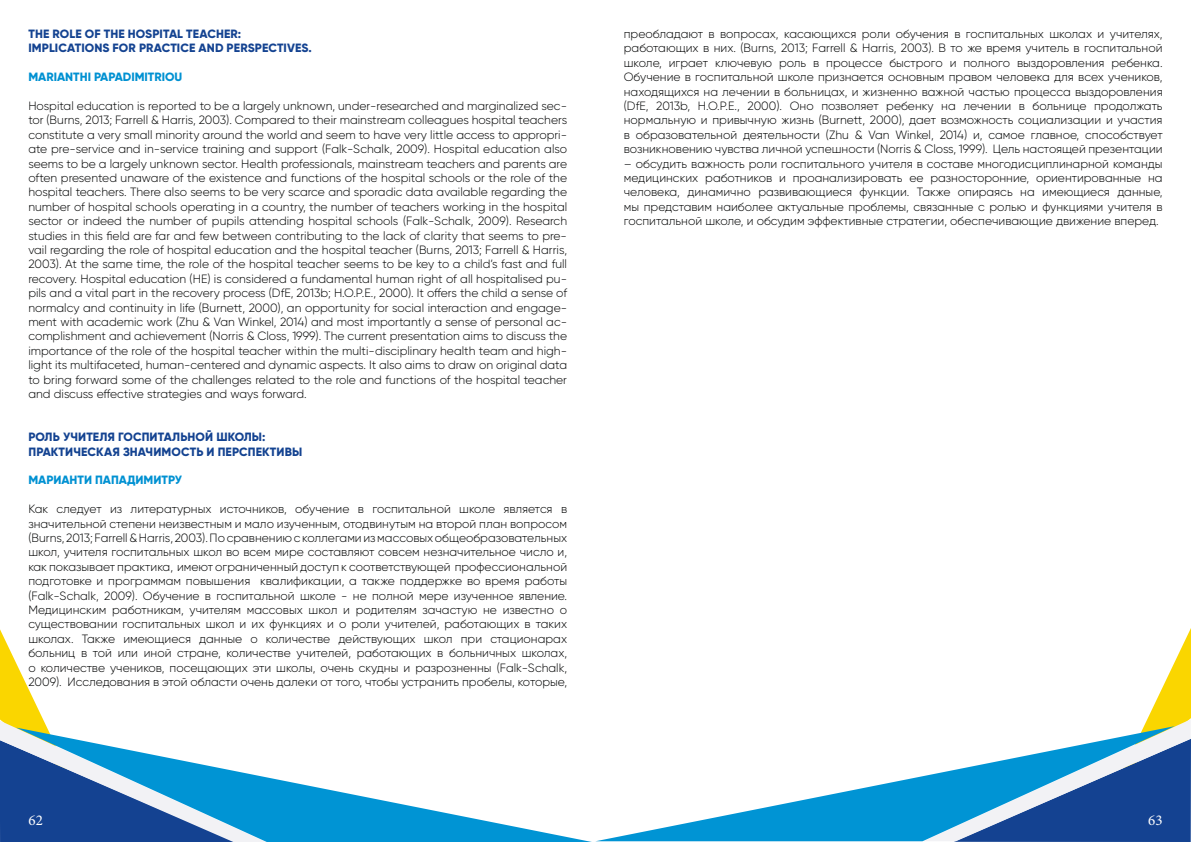
<style>
.page{position:relative;width:1191px;height:842px;background:#fff}
.page>*{position:absolute;margin:0;border:0;box-sizing:border-box;transform-origin:0 0}
.t1{font:15px "Minion Pro";color:#fff}
.t2{font:300 12px/14.4px "Gilroy";color:#010202;text-align:justify}
.t3{font:800 12px/14.4px "Gilroy";letter-spacing:.01em;color:#144391}
.t4{font:800 12px "Gilroy";color:#0091d2}
</style>
<div class="page">
<svg style="left:0;top:629px;width:47px;height:213px"></svg>
<svg style="left:16px;top:727px;width:576px;height:115px"></svg>
<svg style="left:954px;top:628px;width:237px;height:214px"></svg>
<svg style="left:597px;top:726px;width:577px;height:115px"></svg>
<p class="t3" style="left:28px;top:26px;width:285px">THE ROLE OF THE HOSPITAL TEACHER:<br>IMPLICATIONS FOR PRACTICE AND PERSPECTIVES.</p>
<p class="t4" style="left:28px;top:69px;width:155px">MARIANTHI PAPADIMITRIOU</p>
<p class="t2" style="left:28px;top:98px;width:540px">Hospital education is reported to be a largely unknown, under-researched and marginalized sec&shy;tor (Burns, 2013; Farrell &amp; Harris, 2003). Compared to their mainstream colleagues hospital teachers constitute a very small minority around the world and seem to have very little access to appropri&shy;ate pre-service and in-service training and support (Falk-Schalk, 2009). Hospital education also seems to be a largely unknown sector. Health professionals, mainstream teachers and parents are often presented unaware of the existence and functions of the hospital schools or the role of the hospital teachers. There also seems to be very scarce and sporadic data available regarding the number of hospital schools operating in a country, the number of teachers working in the hospital sector or indeed the number of pupils attending hospital schools (Falk-Schalk, 2009). Research studies in this field are far and few between contributing to the lack of clarity that seems to pre&shy;vail regarding the role of hospital education and the hospital teacher (Burns, 2013; Farrell &amp; Harris, 2003). At the same time, the role of the hospital teacher seems to be key to a child’s fast and full recovery. Hospital education (HE) is considered a fundamental human right of all hospitalised pu&shy;pils and a vital part in the recovery process (DfE, 2013b; H.O.P.E., 2000). It offers the child a sense of normalcy and continuity in life (Burnett, 2000), an opportunity for social interaction and engage&shy;ment with academic work (Zhu &amp; Van Winkel, 2014) and most importantly a sense of personal ac&shy;complishment and achievement (Norris &amp; Closs, 1999). The current presentation aims to discuss the importance of the role of the hospital teacher within the multi-disciplinary health team and high&shy;light its multifaceted, human-centered and dynamic aspects. It also aims to draw on original data to bring forward some of the challenges related to the role and functions of the hospital teacher and discuss effective strategies and ways forward.</p>
<p class="t3" style="left:28px;top:430px;width:275px">РОЛЬ УЧИТЕЛЯ ГОСПИТАЛЬНОЙ ШКОЛЫ:<br>ПРАКТИЧЕСКАЯ ЗНАЧИМОСТЬ И ПЕРСПЕКТИВЫ</p>
<p class="t4" style="left:28px;top:473px;width:155px">МАРИАНТИ ПАПАДИМИТРУ</p>
<p class="t2" style="left:28px;top:502px;width:540px">Как следует из литературных источников, обучение в госпитальной школе является в значительной степени неизвестным и мало изученным, отодвинутым на второй план вопросом (Burns, 2013; Farrell &amp; Harris, 2003). По сравнению с коллегами из массовых общеобразовательных школ, учителя госпитальных школ во всем мире составляют совсем незначительное число и, как показывает практика, имеют ограниченный доступ к соответствующей профессиональной подготовке и программам повышения квалификации, а также поддержке во время работы (Falk-Schalk, 2009). Обучение в госпитальной школе - не полной мере изученное явление.<br>Медицинским работникам, учителям массовых школ и родителям зачастую не известно о существовании госпитальных школ и их функциях и о роли учителей, работающих в таких школах. Также имеющиеся данные о количестве действующих школ при стационарах больниц в той или иной стране, количестве учителей, работающих в больничных школах, о количестве учеников, посещающих эти школы, очень скудны и разрозненны (Falk-Schalk, 2009). Исследования в этой области очень далеки от того, чтобы устранить пробелы, которые,</p>
<p class="t2" style="left:624px;top:26px;width:540px">преобладают в вопросах, касающихся роли обучения в госпитальных школах и учителях, работающих в них. (Burns, 2013; Farrell &amp; Harris, 2003). В то же время учитель в госпитальной школе, играет ключевую роль в процессе быстрого и полного выздоровления ребенка.<br>Обучение в госпитальной школе признается основным правом человека для всех учеников, находящихся на лечении в больницах, и жизненно важной частью процесса выздоровления (DfE, 2013b, H.O.P.E., 2000). Оно позволяет ребенку на лечении в больнице продолжать нормальную и привычную жизнь (Burnett, 2000), дает возможность социализации и участия в образовательной деятельности (Zhu &amp; Van Winkel, 2014) и, самое главное, способствует возникновению чувства личной успешности (Norris &amp; Closs, 1999). Цель настоящей презентации</p>
<p class="t2" style="left:624px;top:156px;width:540px">– обсудить важность роли госпитального учителя в составе многодисциплинарной команды медицинских работников и проанализировать ее разносторонние, ориентированные на человека, динамично развивающиеся функции. Также опираясь на имеющиеся данные, мы представим наиболее актуальные проблемы, связанные с ролью и функциями учителя в госпитальной школе, и обсудим эффективные стратегии, обеспечивающие движение вперед.</p>
<p class="t1" style="left:28px;top:810px;width:16px">62</p>
<p class="t1" style="left:1148px;top:810px;width:16px">63</p>
</div>
